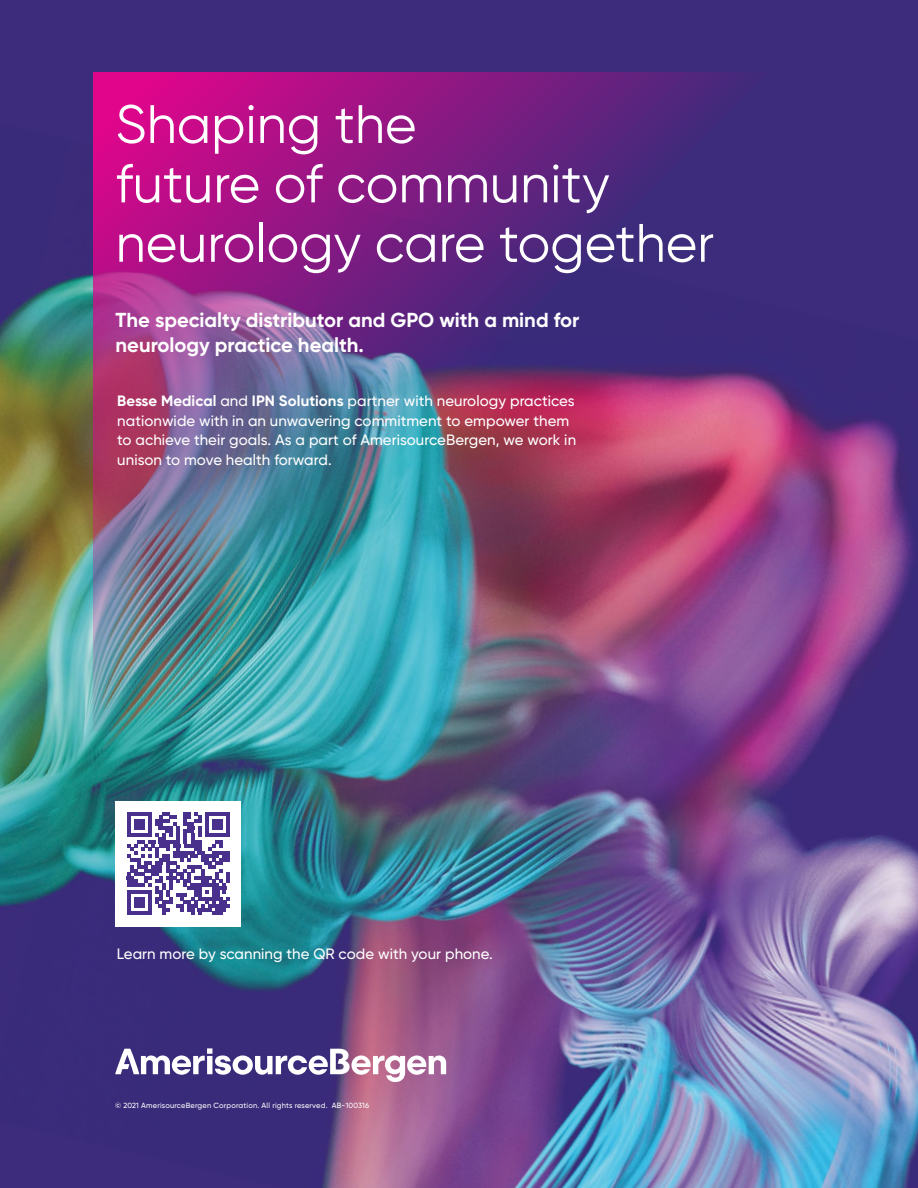
<style>
.page{position:relative;width:918px;height:1188px;background:#3c2c7b}
.page>*{position:absolute;margin:0;border:0;box-sizing:border-box;transform-origin:0 0}
.t1{font:54px/59.4px "Gilroy";color:#fff}
.t2{font:700 20.25px/24.3px "Gilroy";color:#fff}
.t3{font:500 15px/19.5px "Gilroy";letter-spacing:.005em;color:#fff}
.t4{font:500 7.5px "Gilroy";letter-spacing:.025em;color:#fff}
.s1{font-weight:700}
</style>
<div class="page">
<img style="left:0;top:274px;width:918px;height:914px">
<img style="left:93px;top:72px;width:825px;height:659px">
<svg style="left:115px;top:1048px;width:331px;height:34px"></svg>
<div style="left:116px;top:801px;width:125px;height:125px;background:#fff"></div>
<svg style="left:127px;top:812px;width:103px;height:103px"></svg>
<hr style="left:127px;top:911px;width:25px;height:4px;background:#48308c">
<div style="left:134px;top:897px;width:11px;height:11px;background:#48308c"></div>
<h1 class="t1" style="left:116px;top:94px;width:600px">Shaping the<br>future of community neurology care together</h1>
<h2 class="t2" style="left:116px;top:308px;width:465px">The specialty distributor and GPO with a mind for neurology practice health.</h2>
<p class="t3" style="left:117px;top:391px;width:460px"><span class="s1">Besse Medical</span> and <span class="s1">IPN Solutions</span> partner with neurology practices nationwide with in an unwavering commitment to empower them to achieve their goals. As a part of AmerisourceBergen, we work in unison to move health forward.</p>
<p class="t3" style="left:117px;top:944px;width:377px">Learn more by scanning the QR code with your phone.</p>
<p class="t4" style="left:115px;top:1101px;width:256px">© 2021 AmerisourceBergen Corporation. All rights reserved. AB-100316</p>
</div>
